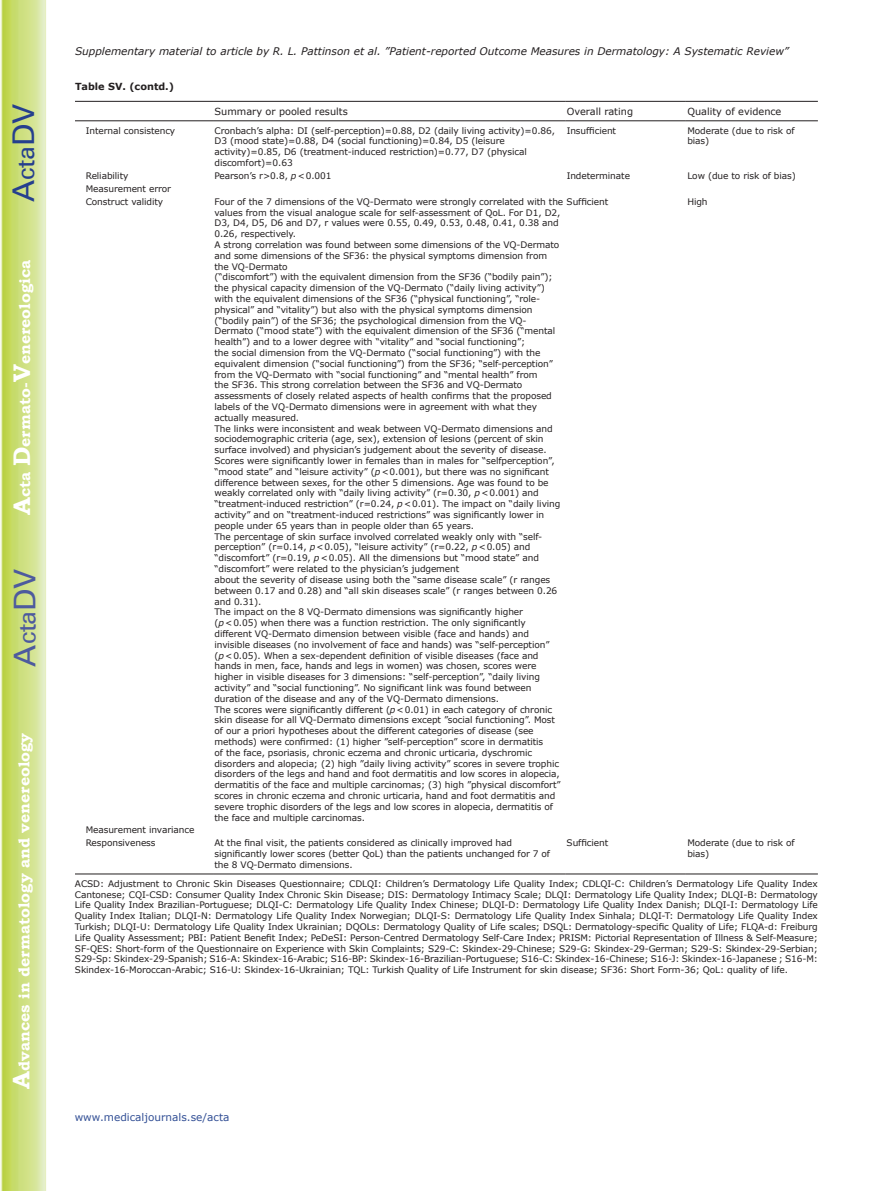
<style>
.page{position:relative;width:893px;height:1191px;background:#fff}
.page>*{position:absolute;margin:0;border:0;box-sizing:border-box;transform-origin:0 0}
.t1{font:30px "Univers";color:#4d5a9e}
.t2{font:30px "Univers";color:#253f8e}
.t3{font:700 15.45px "Bookman Old Style";color:#fff}
.t4{font:italic 10.5px "Verdana";color:#231f20}
.t5{font:10.5px "Verdana";color:#324f95}
.t6{font:9.75px "Verdana";color:#231f20}
.t7{font:700 9.75px "Verdana";color:#231f20}
.t8{font:9px/10.8px "Verdana";letter-spacing:-.01em;color:#231f20}
.s1{font-size:24px}
.s2{font-style:italic}
</style>
<div class="page">
<svg style="left:1px;top:0;width:45px;height:1191px;background:#cfe084"></svg>
<hr style="left:75px;top:101px;width:138px;height:1px;background:#231f20">
<hr style="left:213px;top:101px;width:352px;height:1px;background:#231f20">
<hr style="left:565px;top:101px;width:121px;height:1px;background:#231f20">
<hr style="left:686px;top:101px;width:132px;height:1px;background:#231f20">
<hr style="left:75px;top:120px;width:138px;height:1px;background:#231f20">
<hr style="left:213px;top:120px;width:352px;height:1px;background:#231f20">
<hr style="left:565px;top:120px;width:121px;height:1px;background:#231f20">
<hr style="left:686px;top:120px;width:132px;height:1px;background:#231f20">
<hr style="left:75px;top:873px;width:138px;height:1px;background:#231f20">
<hr style="left:213px;top:873px;width:352px;height:1px;background:#231f20">
<hr style="left:565px;top:873px;width:121px;height:1px;background:#231f20">
<hr style="left:686px;top:873px;width:132px;height:1px;background:#231f20">
<h1 class="t2" style="left:6px;top:202px;width:100px;rotate:-90deg">A<span class="s1">cta</span>DV</h1>
<h2 class="t3" style="left:15px;top:515px;width:257px;rotate:-90deg"><span class="s1">A</span>cta <span class="s1">D</span>ermato-<span class="s1">V</span>enereologica</h2>
<h1 class="t1" style="left:7px;top:666px;width:100px;rotate:-90deg">A<span class="s1">cta</span>DV</h1>
<h2 class="t3" style="left:15px;top:1088px;width:357px;rotate:-90deg"><span class="s1">A</span>dvances in dermatology and venereology</h2>
<p class="t4" style="left:75px;top:44px;width:715px">Supplementary material to article by R. L. Pattinson et al. ”Patient-reported Outcome Measures in Dermatology: A Systematic Review”</p>
<p class="t7" style="left:75px;top:80px;width:101px">Table SV. (contd.)</p>
<p class="t6" style="left:214px;top:105px;width:135px">Summary or pooled results</p>
<p class="t6" style="left:567px;top:105px;width:68px">Overall rating</p>
<p class="t6" style="left:687px;top:105px;width:96px">Quality of evidence</p>
<p class="t8" style="left:86px;top:125px;width:91px">Internal consistency</p>
<p class="t8" style="left:214px;top:125px;width:342px">Cronbach’s alpha: DI (self-perception)=0.88, D2 (daily living activity)=0.86, D3 (mood state)=0.88, D4 (social functioning)=0.84, D5 (leisure activity)=0.85, D6 (treatment-induced restriction)=0.77, D7 (physical discomfort)=0.63</p>
<p class="t8" style="left:567px;top:125px;width:51px">Insufficient</p>
<p class="t8" style="left:687px;top:125px;width:109px">Moderate (due to risk of bias)</p>
<p class="t8" style="left:86px;top:170px;width:44px">Reliability</p>
<p class="t8" style="left:214px;top:170px;width:119px">Pearson’s r&gt;0.8, <span class="s2">p&lt;</span>0.001</p>
<p class="t8" style="left:567px;top:170px;width:65px">Indeterminate</p>
<p class="t8" style="left:687px;top:170px;width:110px">Low (due to risk of bias)</p>
<p class="t8" style="left:86px;top:182px;width:87px;line-height:12.9px">Measurement error<br>Construct validity</p>
<p class="t8" style="left:214px;top:196px;width:395px">Four of the 7 dimensions of the VQ-Dermato were strongly correlated with the Sufficient values from the visual analogue scale for self-assessment of QoL. For D1, D2,<br>D3, D4, D5, D6 and D7, r values were 0.55, 0.49, 0.53, 0.48, 0.41, 0.38 and<br>0.26, respectively.<br>A strong correlation was found between some dimensions of the VQ-Dermato<br>and some dimensions of the SF36: the physical symptoms dimension from<br>the VQ-Dermato<br>(“discomfort”) with the equivalent dimension from the SF36 (“bodily pain”);<br>the physical capacity dimension of the VQ-Dermato (“daily living activity”)<br>with the equivalent dimensions of the SF36 (“physical functioning”, “role-<br>physical” and “vitality”) but also with the physical symptoms dimension<br>(“bodily pain”) of the SF36; the psychological dimension from the VQ-<br>Dermato (“mood state”) with the equivalent dimension of the SF36 (“mental<br>health”) and to a lower degree with “vitality” and “social functioning”;<br>the social dimension from the VQ-Dermato (“social functioning”) with the<br>equivalent dimension (“social functioning”) from the SF36; “self-perception”<br>from the VQ-Dermato with “social functioning” and “mental health” from<br>the SF36. This strong correlation between the SF36 and VQ-Dermato<br>assessments of closely related aspects of health confirms that the proposed<br>labels of the VQ-Dermato dimensions were in agreement with what they<br>actually measured.<br>The links were inconsistent and weak between VQ-Dermato dimensions and sociodemographic criteria (age, sex), extension of lesions (percent of skin<br>surface involved) and physician’s judgement about the severity of disease.<br>Scores were significantly lower in females than in males for “selfperception”,<br>“mood state” and “leisure activity” (<span class="s2">p&lt;</span>0.001), but there was no significant<br>difference between sexes, for the other 5 dimensions. Age was found to be<br>weakly correlated only with “daily living activity” (r=0.30, <span class="s2">p&lt;</span>0.001) and “treatment-induced restriction” (r=0.24, <span class="s2">p&lt;</span>0.01). The impact on “daily living<br>activity” and on “treatment-induced restrictions” was significantly lower in<br>people under 65 years than in people older than 65 years.<br>The percentage of skin surface involved correlated weakly only with “self-<br>perception” (r=0.14, <span class="s2">p&lt;</span>0.05), “leisure activity” (r=0.22, <span class="s2">p&lt;</span>0.05) and<br>“discomfort” (r=0.19, <span class="s2">p&lt;</span>0.05). All the dimensions but “mood state” and<br>“discomfort” were related to the physician’s judgement<br>about the severity of disease using both the “same disease scale” (r ranges<br>between 0.17 and 0.28) and “all skin diseases scale” (r ranges between 0.26<br>and 0.31).<br>The impact on the 8 VQ-Dermato dimensions was significantly higher<br>(<span class="s2">p</span>&lt;0.05) when there was a function restriction. The only significantly<br>different VQ-Dermato dimension between visible (face and hands) and<br>invisible diseases (no involvement of face and hands) was “self-perception”<br>(<span class="s2">p</span>&lt;0.05). When a sex-dependent definition of visible diseases (face and<br>hands in men, face, hands and legs in women) was chosen, scores were<br>higher in visible diseases for 3 dimensions: “self-perception”, “daily living<br>activity” and “social functioning”. No significant link was found between<br>duration of the disease and any of the VQ-Dermato dimensions.<br>The scores were significantly different (<span class="s2">p</span>&lt;0.01) in each category of chronic<br>skin disease for all VQ-Dermato dimensions except ”social functioning”. Most<br>of our a priori hypotheses about the different categories of disease (see<br>methods) were confirmed: (1) higher ”self-perception” score in dermatitis<br>of the face, psoriasis, chronic eczema and chronic urticaria, dyschromic<br>disorders and alopecia; (2) high ”daily living activity” scores in severe trophic<br>disorders of the legs and hand and foot dermatitis and low scores in alopecia,<br>dermatitis of the face and multiple carcinomas; (3) high ”physical discomfort”<br>scores in chronic eczema and chronic urticaria, hand and foot dermatitis and<br>severe trophic disorders of the legs and low scores in alopecia, dermatitis of<br>the face and multiple carcinomas.</p>
<p class="t8" style="left:687px;top:196px;width:22px">High</p>
<p class="t8" style="left:86px;top:824px;width:110px;line-height:12.9px">Measurement invariance<br>Responsiveness</p>
<p class="t8" style="left:214px;top:838px;width:337px">At the final visit, the patients considered as clinically improved had significantly lower scores (better QoL) than the patients unchanged for 7 of the 8 VQ-Dermato dimensions.</p>
<p class="t8" style="left:567px;top:838px;width:43px">Sufficient</p>
<p class="t8" style="left:687px;top:838px;width:109px">Moderate (due to risk of bias)</p>
<p class="t8" style="left:75px;top:878px;width:744px;text-align:justify">ACSD: Adjustment to Chronic Skin Diseases Questionnaire; CDLQI: Children’s Dermatology Life Quality Index; CDLQI-C: Children’s Dermatology Life Quality Index Cantonese; CQI-CSD: Consumer Quality Index Chronic Skin Disease; DIS: Dermatology Intimacy Scale; DLQI: Dermatology Life Quality Index; DLQI-B: Dermatology Life Quality Index Brazilian-Portuguese; DLQI-C: Dermatology Life Quality Index Chinese; DLQI-D: Dermatology Life Quality Index Danish; DLQI-I: Dermatology Life Quality Index Italian; DLQI-N: Dermatology Life Quality Index Norwegian; DLQI-S: Dermatology Life Quality Index Sinhala; DLQI-T: Dermatology Life Quality Index Turkish; DLQI-U: Dermatology Life Quality Index Ukrainian; DQOLs: Dermatology Quality of Life scales; DSQL: Dermatology-specific Quality of Life; FLQA-d: Freiburg Life Quality Assessment; PBI: Patient Benefit Index; PeDeSI: Person-Centred Dermatology Self-Care Index; PRISM: Pictorial Representation of Illness &amp; Self-Measure; SF-QES: Short-form of the Questionnaire on Experience with Skin Complaints; S29-C: Skindex-29-Chinese; S29-G: Skindex-29-German; S29-S: Skindex-29-Serbian; S29-Sp: Skindex-29-Spanish; S16-A: Skindex-16-Arabic; S16-BP: Skindex-16-Brazilian-Portuguese; S16-C: Skindex-16-Chinese; S16-J: Skindex-16-Japanese ; S16-M:<br>Skindex-16-Moroccan-Arabic; S16-U: Skindex-16-Ukrainian; TQL: Turkish Quality of Life Instrument for skin disease; SF36: Short Form-36; QoL: quality of life.</p>
<p class="t5" style="left:75px;top:1110px;width:156px">www.medicaljournals.se/acta</p>
</div>
